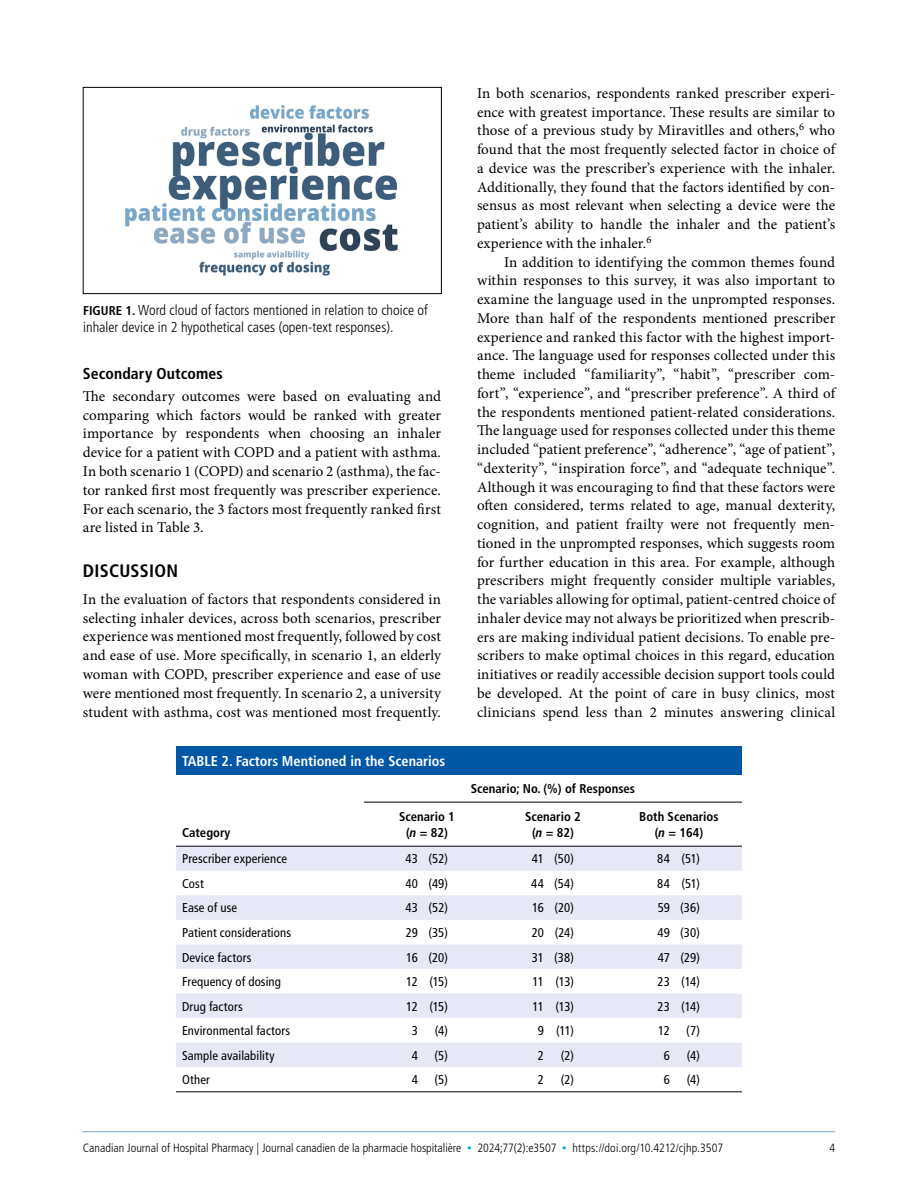
<style>
.page{position:relative;width:918px;height:1188px;background:#fff}
.page>*{position:absolute;margin:0;border:0;box-sizing:border-box;transform-origin:0 0}
.CJHP_H1{font:700 condensed 18px "Frutiger LT Std";letter-spacing:.015em;color:#000}
.CJHP_H2{font:700 condensed 15.75px "Frutiger LT Std";letter-spacing:.01em;color:#000}
.CJHP_BodyText_Indent{font:15px/18.8px "Minion Pro";letter-spacing:.01em;color:#000;text-align:justify}
.CJHP_BodyText{font:15px/18.8px "Minion Pro";letter-spacing:.005em;color:#000;text-align:justify}
.CJHP_FigureCaption{font:300 condensed 14.25px/17.2px "Frutiger LT Std";color:#000}
.CJHP_TableTitle_TABLE{font:700 condensed 14.25px "Frutiger LT Std";color:#fff}
.CJHP_TableText{font:condensed 12.75px "Frutiger LT Std";letter-spacing:.01em;color:#000}
.CJHP_TableColumnHeads{font:700 condensed 12.75px "Frutiger LT Std";color:#000}
.t1{font:300 condensed 12px "Frutiger LT Std";color:#000}
.s1{font-weight:700;font-size:12.75px}
.s2{font-family:"Frutiger LT Pro";font-style:italic}
.s3{font-size:9px;color:#00acd7}
</style>
<div class="page">
<hr style="left:83px;top:1131px;width:752px;height:1px;background:#0057a5">
<div style="left:83px;top:87px;width:359px;height:207px;border:1px solid #000"></div>
<img style="left:125px;top:105px;width:273px;height:171px">
<div style="left:176px;top:746px;width:566px;height:29px;background:#0057a5"></div>
<svg style="left:176px;top:847px;width:566px;height:220px;fill:#e6e8f5"></svg>
<hr style="left:364px;top:802px;width:126px;height:1px;background:#000">
<hr style="left:490px;top:802px;width:126px;height:1px;background:#000">
<hr style="left:616px;top:802px;width:126px;height:1px;background:#000">
<hr style="left:176px;top:846px;width:188px;height:1px;background:#000">
<hr style="left:364px;top:846px;width:126px;height:1px;background:#000">
<hr style="left:490px;top:846px;width:126px;height:1px;background:#000">
<hr style="left:616px;top:846px;width:126px;height:1px;background:#000">
<hr style="left:176px;top:1092px;width:188px;height:1px;background:#000">
<hr style="left:364px;top:1092px;width:126px;height:1px;background:#000">
<hr style="left:490px;top:1092px;width:126px;height:1px;background:#000">
<hr style="left:616px;top:1092px;width:126px;height:1px;background:#000">
<p class="CJHP_FigureCaption" style="left:83px;top:302px;width:346px"><span class="s1">FIGURE 1.</span> Word cloud of factors mentioned in relation to choice of inhaler device in 2 hypothetical cases (open-text responses).</p>
<p class="CJHP_H2" style="left:83px;top:364px;width:142px">Secondary Outcomes</p>
<p class="CJHP_BodyText" style="left:83px;top:387px;width:360px">The secondary outcomes were based on evaluating and comparing which factors would be ranked with greater importance by respondents when choosing an inhaler device for a patient with COPD and a patient with asthma.<br>In both scenario 1 (COPD) and scenario 2 (asthma), the fac&shy;tor ranked first most frequently was prescriber experience.<br>For each scenario, the 3 factors most frequently ranked first are listed in Table 3.</p>
<p class="CJHP_H1" style="left:83px;top:561px;width:97px">DISCUSSION</p>
<p class="CJHP_BodyText" style="left:83px;top:590px;width:360px">In the evaluation of factors that respondents considered in selecting inhaler devices, across both scenarios, prescriber experience was mentioned most frequently, followed by cost and ease of use. More specifically, in scenario 1, an elderly woman with COPD, prescriber experience and ease of use were mentioned most frequently. In scenario 2, a university student with asthma, cost was mentioned most frequently.</p>
<p class="CJHP_TableTitle_TABLE" style="left:182px;top:752px;width:265px">TABLE 2. Factors Mentioned in the Scenarios</p>
<p class="CJHP_TableColumnHeads" style="left:182px;top:825px;width:50px">Category</p>
<p class="CJHP_TableColumnHeads" style="left:399px;top:809px;width:57px">Scenario 1</p>
<p class="CJHP_TableColumnHeads" style="left:406px;top:825px;width:43px">(<span class="s2">n</span> = 82)</p>
<p class="CJHP_BodyText" style="left:477px;top:84px;width:360px">In both scenarios, respondents ranked prescriber experi&shy;ence with greatest importance. These results are similar to those of a previous study by Miravitlles and others,<sup>6</sup> who found that the most frequently selected factor in choice of a device was the prescriber’s experience with the inhaler.<br>Additionally, they found that the factors identified by con&shy;sensus as most relevant when selecting a device were the patient’s ability to handle the inhaler and the patient’s experience with the inhaler.<sup>6</sup></p>
<p class="CJHP_BodyText_Indent" style="left:477px;top:253px;width:360px;text-indent:27px">In addition to identifying the common themes found within responses to this survey, it was also important to examine the language used in the unprompted responses.<br>More than half of the respondents mentioned prescriber experience and ranked this factor with the highest import&shy;ance. The language used for responses collected under this theme included “familiarity”, “habit”, “prescriber com&shy;fort”, “experience”, and “prescriber preference”. A third of the respondents mentioned patient-related considerations.<br>The language used for responses collected under this theme included “patient preference”, “adherence”, “age of patient”, “dexterity”, “inspiration force”, and “adequate technique”.<br>Although it was encouraging to find that these factors were often considered, terms related to age, manual dexterity, cognition, and patient frailty were not frequently men&shy;tioned in the unprompted responses, which suggests room for further education in this area. For example, although prescribers might frequently consider multiple variables, the variables allowing for optimal, patient-centred choice of inhaler device may not always be prioritized when prescrib&shy;ers are making individual patient decisions. To enable pre&shy;scribers to make optimal choices in this regard, education initiatives or readily accessible decision support tools could be developed. At the point of care in busy clinics, most clinicians spend less than 2 minutes answering clinical</p>
<p class="CJHP_TableColumnHeads" style="left:471px;top:781px;width:166px">Scenario; No. (%) of Responses</p>
<p class="CJHP_TableColumnHeads" style="left:525px;top:809px;width:57px">Scenario 2</p>
<p class="CJHP_TableColumnHeads" style="left:532px;top:825px;width:43px">(<span class="s2">n</span> = 82)</p>
<p class="CJHP_TableColumnHeads" style="left:639px;top:809px;width:81px">Both Scenarios</p>
<p class="CJHP_TableColumnHeads" style="left:655px;top:825px;width:50px">(<span class="s2">n</span> = 164)</p>
<p class="CJHP_TableText" style="left:182px;top:851px;width:107px">Prescriber experience</p>
<p class="CJHP_TableText" style="left:406px;top:851px;width:44px">43 (52)</p>
<p class="CJHP_TableText" style="left:532px;top:851px;width:44px">41 (50)</p>
<p class="CJHP_TableText" style="left:657px;top:851px;width:44px">84 (51)</p>
<p class="CJHP_TableText" style="left:182px;top:876px;width:23px">Cost</p>
<p class="CJHP_TableText" style="left:405px;top:876px;width:44px">40 (49)</p>
<p class="CJHP_TableText" style="left:531px;top:876px;width:44px">44 (54)</p>
<p class="CJHP_TableText" style="left:657px;top:876px;width:44px">84 (51)</p>
<p class="CJHP_TableText" style="left:182px;top:901px;width:57px">Ease of use</p>
<p class="CJHP_TableText" style="left:406px;top:901px;width:44px">43 (52)</p>
<p class="CJHP_TableText" style="left:532px;top:901px;width:43px">16 (20)</p>
<p class="CJHP_TableText" style="left:658px;top:901px;width:44px">59 (36)</p>
<p class="CJHP_TableText" style="left:182px;top:925px;width:111px">Patient considerations</p>
<p class="CJHP_TableText" style="left:406px;top:925px;width:44px">29 (35)</p>
<p class="CJHP_TableText" style="left:532px;top:925px;width:44px">20 (24)</p>
<p class="CJHP_TableText" style="left:658px;top:925px;width:44px">49 (30)</p>
<p class="CJHP_TableText" style="left:182px;top:950px;width:71px">Device factors</p>
<p class="CJHP_TableText" style="left:406px;top:950px;width:43px">16 (20)</p>
<p class="CJHP_TableText" style="left:532px;top:950px;width:44px">31 (38)</p>
<p class="CJHP_TableText" style="left:658px;top:950px;width:44px">47 (29)</p>
<p class="CJHP_TableText" style="left:182px;top:974px;width:100px">Frequency of dosing</p>
<p class="CJHP_TableText" style="left:406px;top:974px;width:43px">12 (15)</p>
<p class="CJHP_TableText" style="left:533px;top:974px;width:43px">11 (13)</p>
<p class="CJHP_TableText" style="left:658px;top:974px;width:44px">23 (14)</p>
<p class="CJHP_TableText" style="left:182px;top:999px;width:62px">Drug factors</p>
<p class="CJHP_TableText" style="left:406px;top:999px;width:43px">12 (15)</p>
<p class="CJHP_TableText" style="left:533px;top:999px;width:43px">11 (13)</p>
<p class="CJHP_TableText" style="left:658px;top:999px;width:44px">23 (14)</p>
<p class="CJHP_TableText" style="left:182px;top:1023px;width:110px">Environmental factors</p>
<p class="CJHP_TableText" style="left:412px;top:1023px;width:8px">3</p>
<p class="CJHP_TableText" style="left:435px;top:1023px;width:15px">(4)</p>
<p class="CJHP_TableText" style="left:538px;top:1023px;width:38px">9 (11)</p>
<p class="CJHP_TableText" style="left:658px;top:1023px;width:13px">12</p>
<p class="CJHP_TableText" style="left:686px;top:1023px;width:15px">(7)</p>
<p class="CJHP_TableText" style="left:182px;top:1048px;width:94px">Sample availability</p>
<p class="CJHP_TableText" style="left:412px;top:1048px;width:8px">4</p>
<p class="CJHP_TableText" style="left:435px;top:1048px;width:15px">(5)</p>
<p class="CJHP_TableText" style="left:538px;top:1048px;width:8px">2</p>
<p class="CJHP_TableText" style="left:561px;top:1048px;width:15px">(2)</p>
<p class="CJHP_TableText" style="left:664px;top:1048px;width:8px">6</p>
<p class="CJHP_TableText" style="left:687px;top:1048px;width:15px">(4)</p>
<p class="CJHP_TableText" style="left:182px;top:1072px;width:29px">Other</p>
<p class="CJHP_TableText" style="left:412px;top:1072px;width:8px">4</p>
<p class="CJHP_TableText" style="left:435px;top:1072px;width:15px">(5)</p>
<p class="CJHP_TableText" style="left:538px;top:1072px;width:8px">2</p>
<p class="CJHP_TableText" style="left:561px;top:1072px;width:15px">(2)</p>
<p class="CJHP_TableText" style="left:664px;top:1072px;width:8px">6</p>
<p class="CJHP_TableText" style="left:687px;top:1072px;width:15px">(4)</p>
<p class="t1" style="left:83px;top:1141px;width:642px">Canadian Journal of Hospital Pharmacy | Journal canadien de la pharmacie hospitalière <span class="s3">•</span> 2024;77(2):e3507 <span class="s3">•</span> https://doi.org/10.4212/cjhp.3507</p>
<p class="t1" style="left:829px;top:1141px;width:7px">4</p>
</div>
